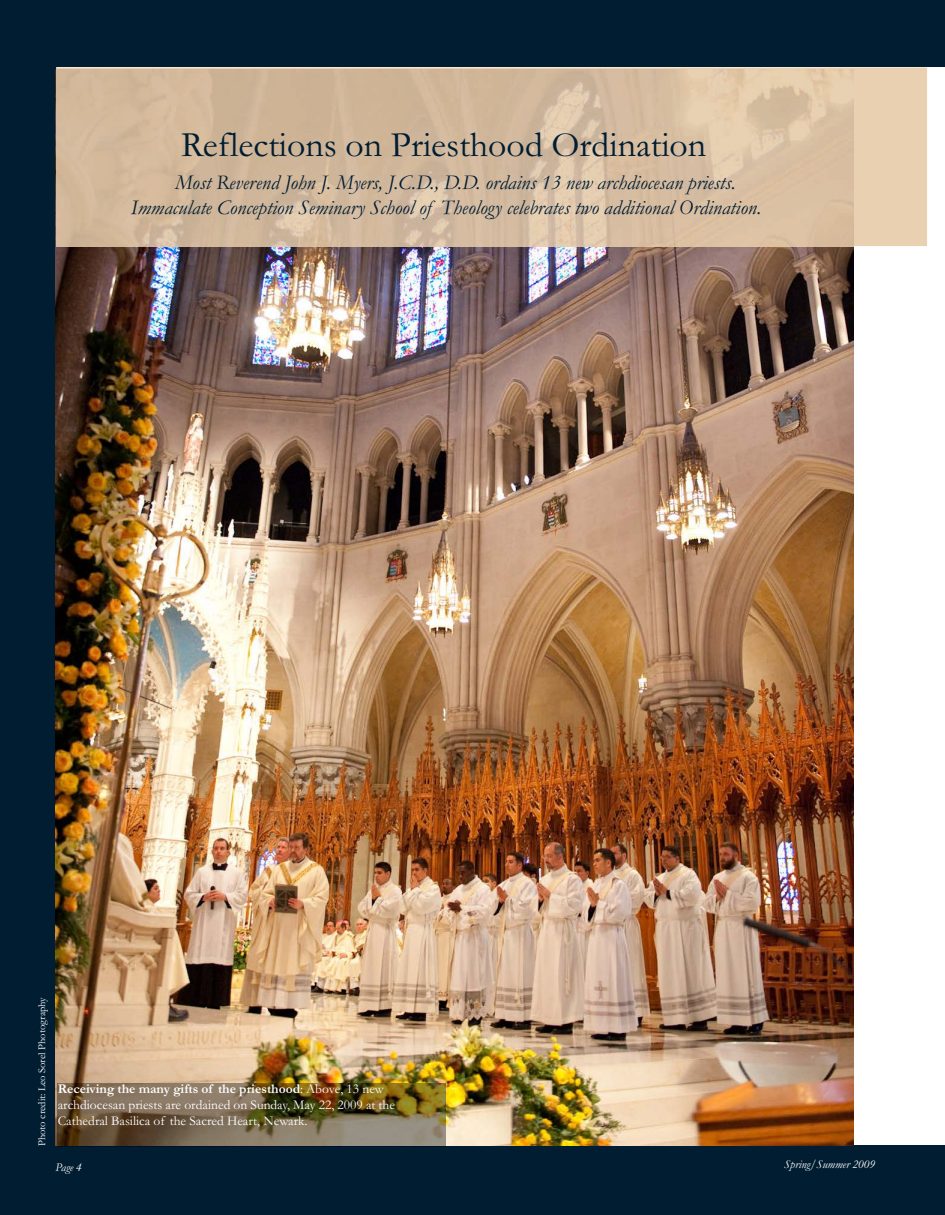
<style>
.page{position:relative;width:945px;height:1215px;background:#001d32}
.page>*{position:absolute;margin:0;border:0;box-sizing:border-box;transform-origin:0 0}
.t1{font:36px "Garamond";color:#001d32}
.t2{font:italic 21px/25.2px "Garamond";color:#001d32}
.t3{font:13.5px/16.2px "Garamond";color:#fff}
.t4{font:italic 12px "Garamond";color:#fff}
.t5{font:10.5px "Garamond";color:#fff}
.s1{font-weight:700}
</style>
<div class="page">
<div style="left:56px;top:68px;width:889px;height:1077px;background:#fff"></div>
<img style="left:56px;top:246px;width:797px;height:899px">
<div style="left:56px;top:68px;width:871px;height:178px;background:#e8d0b1"></div>
<img style="left:56px;top:69px;width:797px;height:177px">
<hr style="left:58px;top:1145px;width:388px;height:2px;background:#001025">
<hr style="left:58px;top:1145px;width:388px;height:1px;background:#989a9d">
<img style="left:58px;top:1084px;width:388px;height:61px">
<h1 class="t1" style="left:181px;top:122px;width:527px">Reflections on Priesthood Ordination</h1>
<p class="t2" style="left:131px;top:169px;width:632px;text-indent:44px">Most Reverend John J. Myers, J.C.D., D.D. ordains 13 new archdiocesan priests.<br>Immaculate Conception Seminary School of Theology celebrates two additional Ordination.</p>
<p class="t5" style="left:35px;top:1146px;width:151px;rotate:-90deg">Photo credit: Leo Sorel Photography</p>
<p class="t3" style="left:58px;top:1080px;width:339px"><span class="s1">Receiving the many gifts of the priesthood</span>: Above, 13 new archdiocesan priests are ordained on Sunday, May 22, 2009 at the<br>Cathedral Basilica of the Sacred Heart, Newark.</p>
<p class="t4" style="left:55px;top:1160px;width:28px">Page 4</p>
<p class="t4" style="left:784px;top:1157px;width:92px">Spring/Summer 2009</p>
</div>
